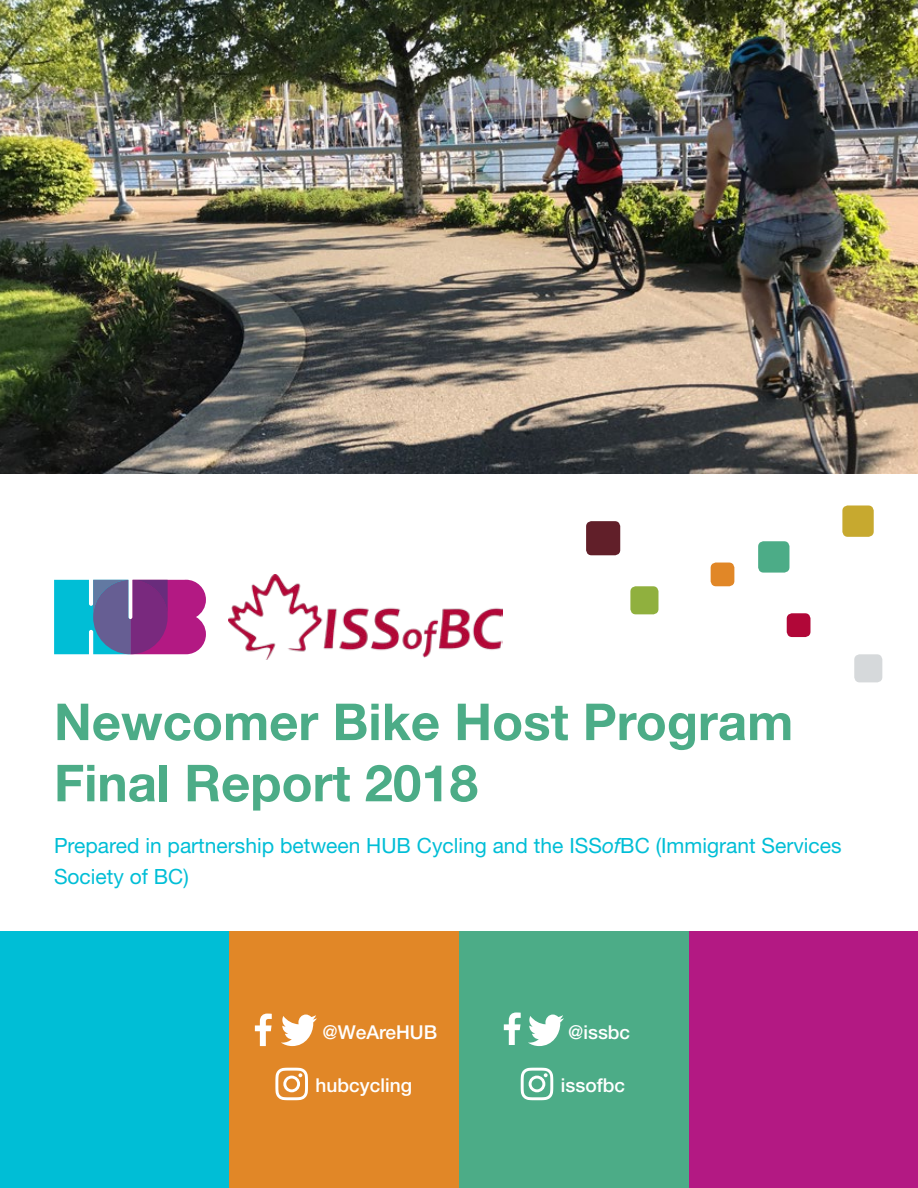
<style>
.page{position:relative;width:918px;height:1188px;background:#fff}
.page>*{position:absolute;margin:0;border:0;box-sizing:border-box;transform-origin:0 0}
.t1{font:700 51px/61.2px "Helvetica Neue LT Std";color:#4cac87}
.t2{font:21px/31.2px "Helvetica Neue LT Std";color:#00bed6}
.t3{font:500 19.2px "Helvetica Neue LT Std";color:#fff}
.s1{font-style:italic}
</style>
<div class="page">
<svg style="left:54px;top:580px;width:152px;height:74px;background:#6964a2"></svg>
<div style="left:229px;top:932px;width:230px;height:256px;background:#e18727"></div>
<div style="left:459px;top:932px;width:230px;height:256px;background:#4cac87"></div>
<div style="left:689px;top:932px;width:229px;height:256px;background:#b31983"></div>
<div style="left:0;top:932px;width:229px;height:256px;background:#00bed6"></div>
<img style="left:0;top:0;width:918px;height:473px">
<svg style="left:255px;top:1014px;width:17px;height:32px"></svg>
<svg style="left:504px;top:1012px;width:17px;height:33px"></svg>
<svg style="left:281px;top:1015px;width:36px;height:31px"></svg>
<svg style="left:528px;top:1015px;width:36px;height:31px"></svg>
<svg style="left:275px;top:1068px;width:33px;height:32px"></svg>
<svg style="left:521px;top:1068px;width:32px;height:32px"></svg>
<img style="left:229px;top:574px;width:273px;height:85px">
<div style="left:586px;top:521px;width:34px;height:34px;background:#611f29;border-radius:5px"></div>
<div style="left:711px;top:563px;width:23px;height:23px;background:#e18727;border-radius:5px"></div>
<div style="left:787px;top:613px;width:23px;height:24px;background:#b10738;border-radius:5px"></div>
<div style="left:630px;top:586px;width:28px;height:28px;background:#90b03e;border-radius:5px"></div>
<div style="left:854px;top:654px;width:28px;height:28px;background:#d6d9db;border-radius:5px"></div>
<div style="left:758px;top:541px;width:31px;height:32px;background:#4cac87;border-radius:5px"></div>
<div style="left:842px;top:506px;width:32px;height:31px;background:#c7a92f;border-radius:5px"></div>
<h1 class="t1" style="left:54px;top:690px;width:741px">Newcomer Bike Host Program<br>Final Report 2018</h1>
<p class="t2" style="left:54px;top:829px;width:789px">Prepared in partnership between HUB Cycling and the ISS<span class="s1">of</span>BC (Immigrant Services<br>Society of BC)</p>
<p class="t3" style="left:323px;top:1021px;width:116px">@WeAreHUB</p>
<p class="t3" style="left:568px;top:1021px;width:64px">@issbc</p>
<p class="t3" style="left:316px;top:1073px;width:98px">hubcycling</p>
<p class="t3" style="left:561px;top:1073px;width:66px">issofbc</p>
</div>
